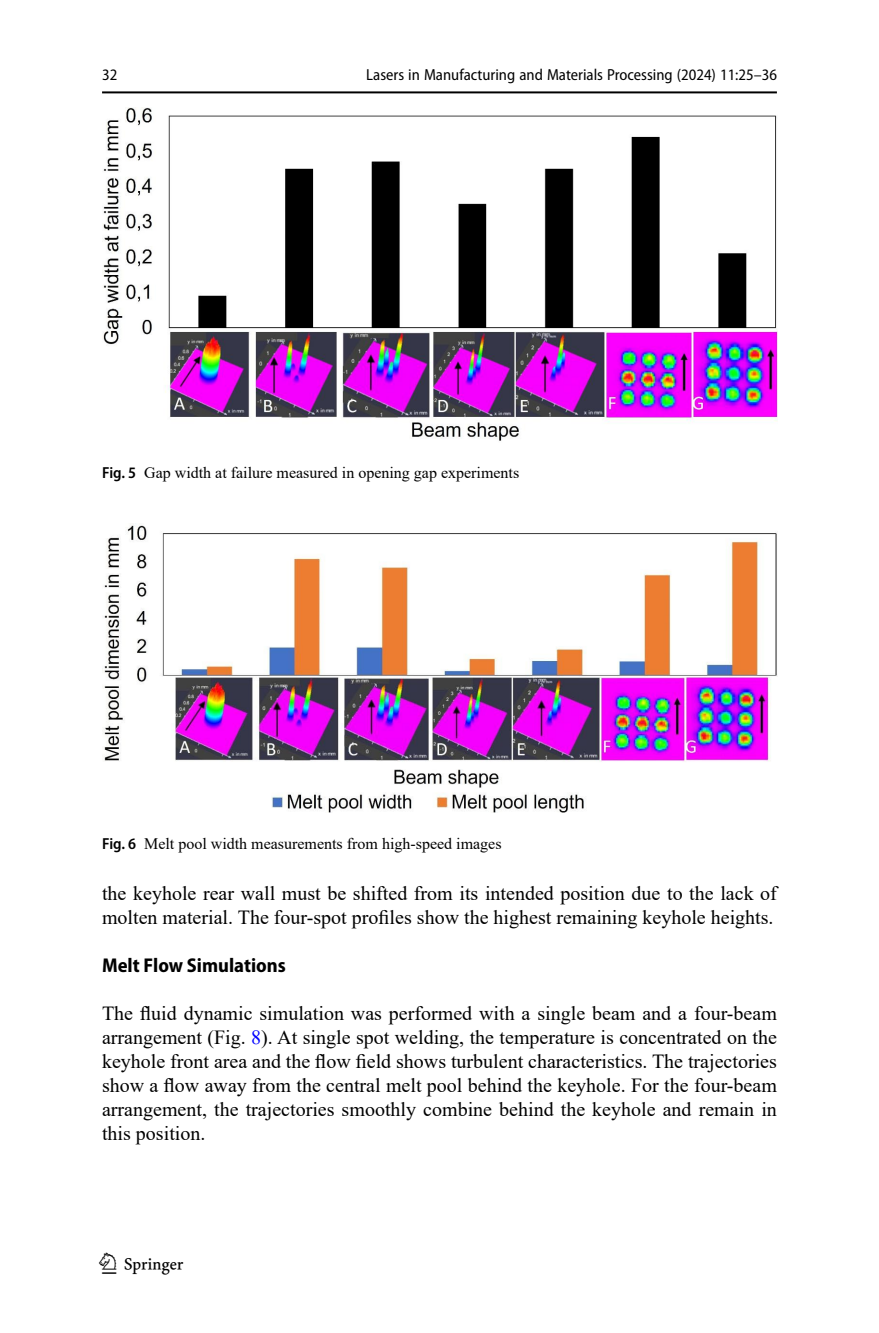
<style>
.page{position:relative;width:879px;height:1333px;background:#fff}
.page>*{position:absolute;margin:0;border:0;box-sizing:border-box;transform-origin:0 0}
.t1{font:30px "Springnew";color:#000}
.Body_Text{font:20px/24px "Times New Roman";color:#000;text-align:justify}
.Body_Text_Indent{font:20px/24px "Times New Roman";color:#000}
.Head_2{font:700 semi-condensed 20px "Myriad Pro";color:#000}
.Figure_Caption{font:16px "Times New Roman";color:#000}
.t2{font:semi-condensed 16px "Myriad Pro";color:#000}
.s1{font-family:"Myriad Pro";font-weight:600;font-stretch:semi-condensed}
.s2{color:#00f}
</style>
<div class="page">
<hr style="left:102px;top:91px;width:675px;height:2px;background:#000">
<img style="left:102px;top:523px;width:675px;height:289px">
<img style="left:102px;top:108px;width:675px;height:333px">
<p class="t2" style="left:102px;top:66px;width:17px">32</p>
<p class="t2" style="left:366px;top:66px;width:412px">Lasers in Manufacturing and Materials Processing (2024) 11:25–36</p>
<p class="Figure_Caption" style="left:102px;top:461px;width:419px"><span class="s1">Fig. 5</span> Gap width at failure measured in opening gap experiments</p>
<p class="Figure_Caption" style="left:102px;top:832px;width:401px"><span class="s1">Fig. 6</span> Melt pool width measurements from high-speed images</p>
<p class="Body_Text_Indent" style="left:102px;top:880px;width:676px">the keyhole rear wall must be shifted from its intended position due to the lack of molten material. The four-spot profiles show the highest remaining keyhole heights.</p>
<p class="Head_2" style="left:102px;top:954px;width:185px">Melt Flow Simulations</p>
<p class="Body_Text" style="left:102px;top:1000px;width:676px">The fluid dynamic simulation was performed with a single beam and a four-beam arrangement (Fig. <span class="s2">8</span>). At single spot welding, the temperature is concentrated on the keyhole front area and the flow field shows turbulent characteristics. The trajectories show a flow away from the central melt pool behind the keyhole. For the four-beam arrangement, the trajectories smoothly combine behind the keyhole and remain in this position.</p>
<h1 class="t1" style="left:102px;top:1246px;width:83px">1 3</h1>
</div>
